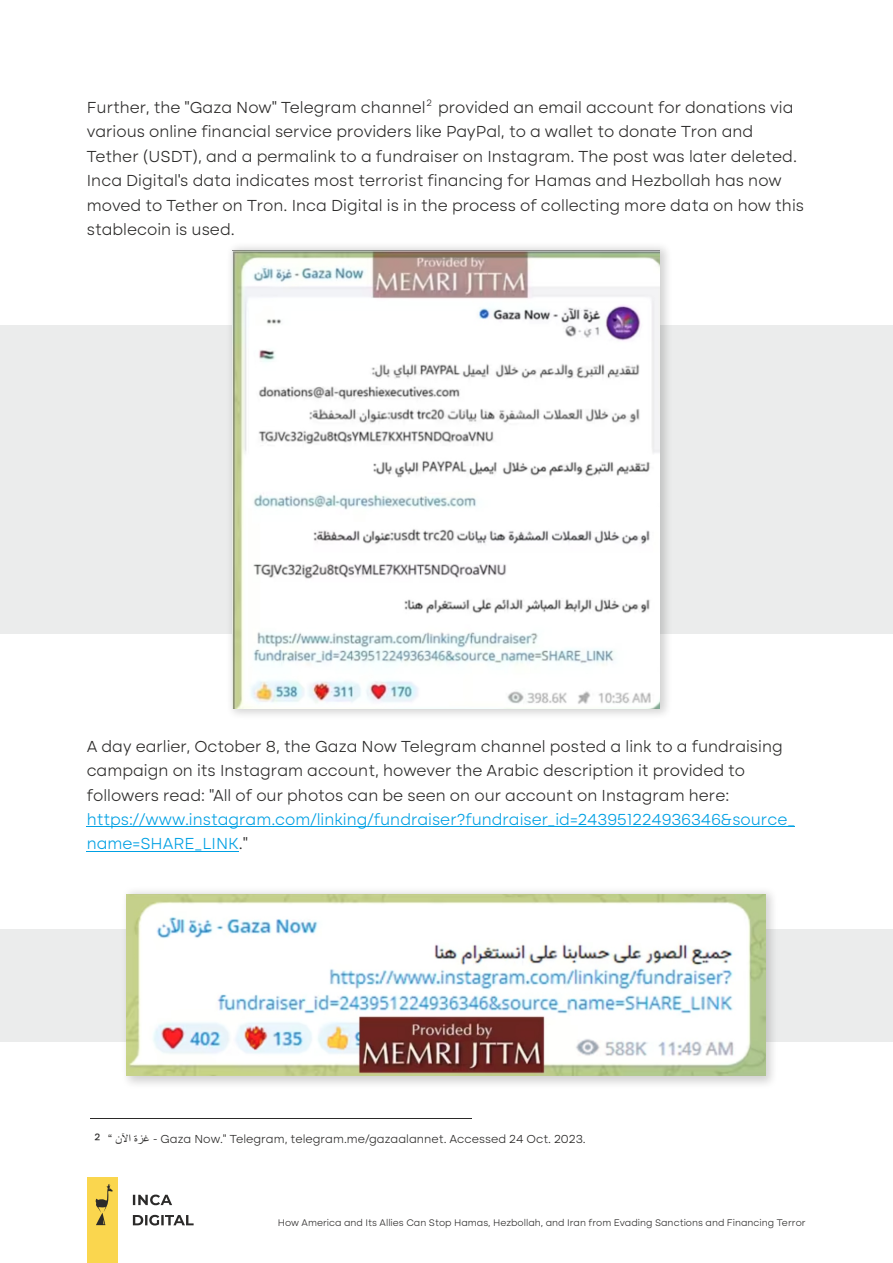
<style>
.page{position:relative;width:893px;height:1263px;background:#fff}
.page>*{position:absolute;margin:0;border:0;box-sizing:border-box;transform-origin:0 0}
.t1{font:300 16.5px/24.3px "Altone";color:#2b2a29}
.t2{font:300 16.5px/24.3px "Altone";color:#00a0e3}
.t3{font:300 12px "Altone";color:#2b2a29}
.t4{font:300 9.9px "Altone";color:#2b2a29}
.t5{font:300 9.6px "Altone";color:#2b2a29}
.s1{color:#2b2a29}
.s2{font-family:"Arial";font-weight:400}
</style>
<div class="page">
<div style="left:87px;top:1177px;width:31px;height:86px;background:#fad64e"></div>
<svg style="left:95px;top:1184px;width:18px;height:41px"></svg>
<svg style="left:133px;top:1194px;width:39px;height:11px"></svg>
<svg style="left:133px;top:1215px;width:61px;height:10px"></svg>
<hr style="left:90px;top:1118px;width:381px;height:1px;background:#2b2a29">
<hr style="left:87px;top:826px;width:708px;height:1px;background:#00a0e3">
<hr style="left:87px;top:851px;width:152px;height:1px;background:#00a0e3">
<div style="left:0;top:325px;width:893px;height:309px;background:#ebecec"></div>
<img style="left:231px;top:246px;width:437px;height:469px">
<img style="left:233px;top:250px;width:427px;height:458px">
<div style="left:0;top:929px;width:893px;height:112px;background:#ebecec"></div>
<img style="left:127px;top:894px;width:639px;height:181px">
<p class="t5" style="left:427px;top:99px;width:7px">2</p>
<p class="t1" style="left:87px;top:96px;width:719px">Further, the "Gaza Now" Telegram channel provided an email account for donations via various online financial service providers like PayPal, to a wallet to donate Tron and Tether (USDT), and a permalink to a fundraiser on Instagram. The post was later deleted.<br>Inca Digital's data indicates most terrorist financing for Hamas and Hezbollah has now moved to Tether on Tron. Inca Digital is in the process of collecting more data on how this stablecoin is used.</p>
<p class="t1" style="left:87px;top:735px;width:698px">A day earlier, October 8, the Gaza Now Telegram channel posted a link to a fundraising campaign on its Instagram account, however the Arabic description it provided to followers read: "All of our photos can be seen on our account on Instagram here:</p>
<p class="t2" style="left:87px;top:808px;width:710px">https://www.instagram.com/linking/fundraiser?fundraiser_id=243951224936346&amp;source_ name=SHARE_LINK<span class="s1">."</span></p>
<p class="t1" style="left:94px;top:1130px;width:8px">²</p>
<p class="t3" style="left:108px;top:1134px;width:479px"><span class="s2">“ ا ل آن غزة</span> - Gaza Now.” Telegram, telegram.me/gazaalannet. Accessed 24 Oct. 2023.</p>
<p class="t4" style="left:278px;top:1218px;width:529px">How America and Its Allies Can Stop Hamas, Hezbollah, and Iran from Evading Sanctions and Financing Terror</p>
</div>
